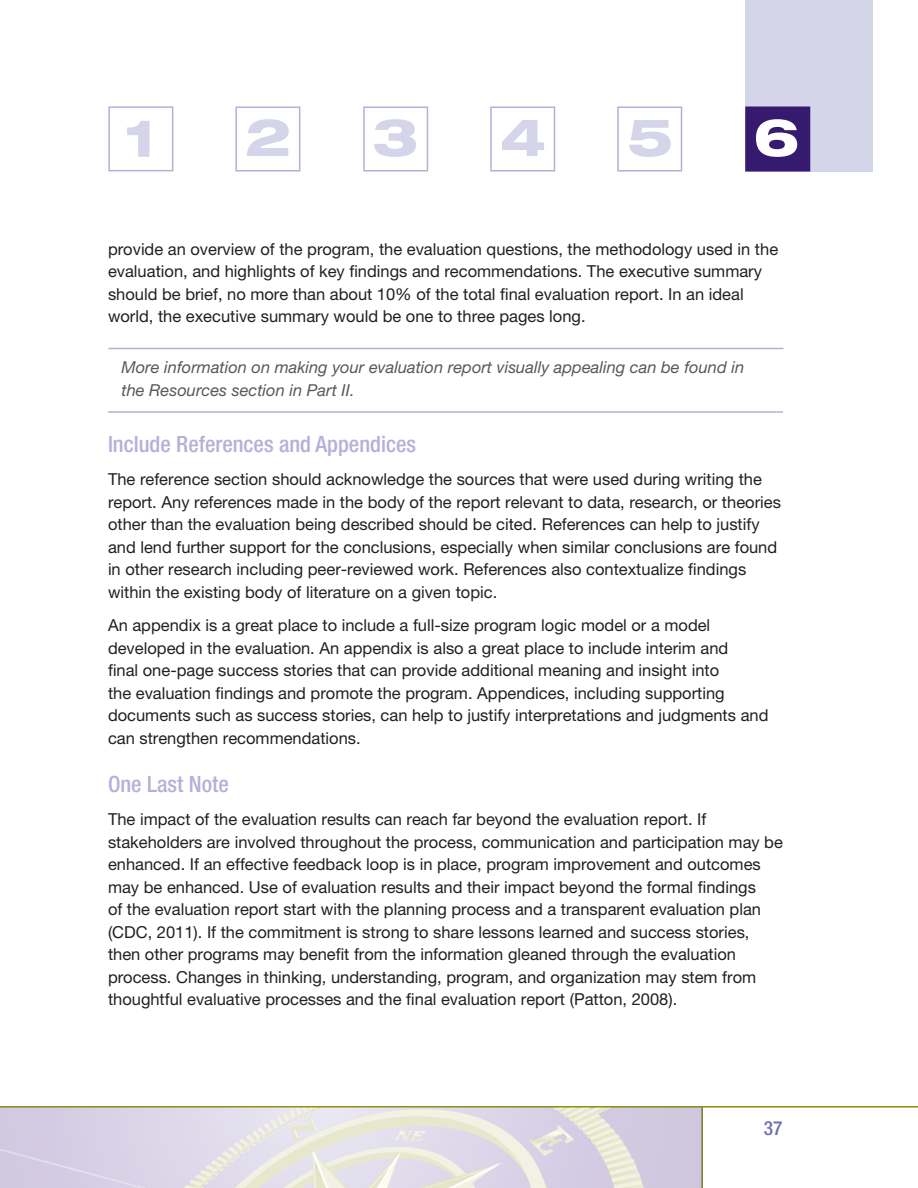
<style>
.page{position:relative;width:918px;height:1188px;background:#fff}
.page>*{position:absolute;margin:0;border:0;box-sizing:border-box;transform-origin:0 0}
.t1{font:800 expanded 52.05px "Helvetica Neue";color:#d5d5ea}
.t2{font:800 expanded 52.05px "Helvetica Neue";color:#fff}
.t3{font:500 condensed 22.5px "Helvetica Neue LT Pro";color:#b4b1d7}
.t4{font:500 condensed 19.5px "Helvetica Neue";color:#716fb4}
.Body_Text{font:16.5px/22.5px "Helvetica Neue LT Pro";color:#231f20}
.Callout{font:italic 16.5px/22.5px "Helvetica Neue LT Pro";color:#57585a}
</style>
<div class="page">
<hr style="left:0;top:1106px;width:918px;height:2px;background:#8a8d06">
<hr style="left:701px;top:1106px;width:2px;height:82px;background:#8a8d06">
<div style="left:745px;top:0;width:128px;height:172px;background:#d5d5ea"></div>
<div style="left:108px;top:106px;width:65px;height:65px;border:2px solid #b4b1d7"></div>
<div style="left:235px;top:106px;width:65px;height:66px;border:2px solid #b4b1d7"></div>
<div style="left:363px;top:106px;width:65px;height:66px;border:2px solid #b4b1d7"></div>
<div style="left:490px;top:106px;width:65px;height:66px;border:2px solid #b4b1d7"></div>
<div style="left:617px;top:106px;width:65px;height:66px;border:2px solid #b4b1d7"></div>
<div style="left:745px;top:106px;width:65px;height:66px;background:#351a6f;border:2px solid #351a6f"></div>
<img style="left:0;top:1108px;width:702px;height:80px">
<hr style="left:108px;top:348px;width:675px;height:1px;background:#b4b1d7">
<hr style="left:108px;top:411px;width:675px;height:2px;background:#b4b1d7">
<h1 class="t1" style="left:124px;top:105px;width:33px">1</h1>
<h1 class="t1" style="left:245px;top:104px;width:48px">2</h1>
<h1 class="t1" style="left:372px;top:104px;width:48px">3</h1>
<h1 class="t1" style="left:500px;top:104px;width:48px">4</h1>
<h1 class="t1" style="left:627px;top:104px;width:48px">5</h1>
<h1 class="t2" style="left:753px;top:104px;width:48px">6</h1>
<p class="Body_Text" style="left:108px;top:237px;width:672px">provide an overview of the program, the evaluation questions, the methodology used in the evaluation, and highlights of key findings and recommendations. The executive summary should be brief, no more than about 10% of the total final evaluation report. In an ideal world, the executive summary would be one to three pages long.</p>
<p class="Callout" style="left:121px;top:356px;width:624px">More information on making your evaluation report visually appealing can be found in the Resources section in Part II.</p>
<h1 class="t3" style="left:108px;top:430px;width:310px">Include References and Appendices</h1>
<p class="Body_Text" style="left:108px;top:468px;width:674px">The reference section should acknowledge the sources that were used during writing the report. Any references made in the body of the report relevant to data, research, or theories other than the evaluation being described should be cited. References can help to justify and lend further support for the conclusions, especially when similar conclusions are found in other research including peer-reviewed work. References also contextualize findings within the existing body of literature on a given topic.</p>
<p class="Body_Text" style="left:108px;top:614px;width:662px">An appendix is a great place to include a full-size program logic model or a model developed in the evaluation. An appendix is also a great place to include interim and<br>final one-page success stories that can provide additional meaning and insight into<br>the evaluation findings and promote the program. Appendices, including supporting documents such as success stories, can help to justify interpretations and judgments and can strengthen recommendations.</p>
<h1 class="t3" style="left:108px;top:771px;width:122px">One Last Note</h1>
<p class="Body_Text" style="left:108px;top:808px;width:676px">The impact of the evaluation results can reach far beyond the evaluation report. If stakeholders are involved throughout the process, communication and participation may be enhanced. If an effective feedback loop is in place, program improvement and outcomes may be enhanced. Use of evaluation results and their impact beyond the formal findings<br>of the evaluation report start with the planning process and a transparent evaluation plan (CDC, 2011). If the commitment is strong to share lessons learned and success stories, then other programs may benefit from the information gleaned through the evaluation process. Changes in thinking, understanding, program, and organization may stem from thoughtful evaluative processes and the final evaluation report (Patton, 2008).</p>
<p class="t4" style="left:764px;top:1116px;width:20px">37</p>
</div>
